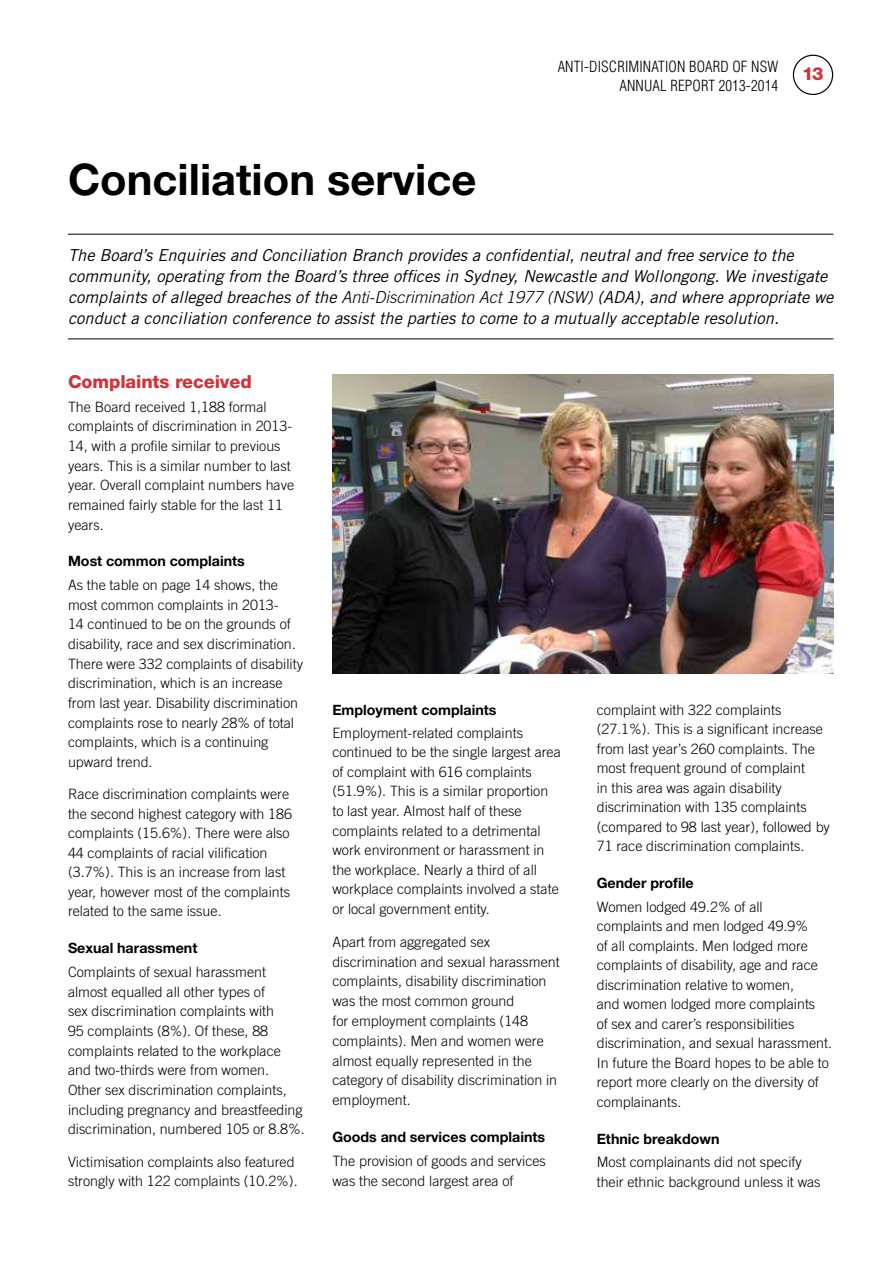
<style>
.page{position:relative;width:893px;height:1263px;background:#fff}
.page>*{position:absolute;margin:0;border:0;box-sizing:border-box;transform-origin:0 0}
.t1{font:700 43.5px "Helvetica Neue LT Std";color:#000}
.t2{font:800 18px "Helvetica Neue LT Std";letter-spacing:-.005em;color:#d13239}
.t3{font:italic 16.5px/21px "Trade Gothic LT Std";color:#000}
.t4{font:300 condensed 15px/19.5px "Helvetica LT Std";letter-spacing:.01em;color:#000;text-align:right}
.t5{font:300 14.25px/19.5px "Trade Gothic LT Std";color:#000}
.t6{font:700 14.25px "Helvetica Neue LT Std";color:#000}
.s1{font-weight:300}
</style>
<div class="page">
<div style="left:793px;top:55px;width:40px;height:40px;border:1px solid #000;border-radius:50%"></div>
<hr style="left:68px;top:234px;width:765px;height:1px;background:#000">
<hr style="left:68px;top:338px;width:765px;height:1px;background:#000">
<img style="left:332px;top:374px;width:501px;height:299px">
<h1 class="t1" style="left:68px;top:153px;width:410px">Conciliation service</h1>
<p class="t4" style="left:558px;top:56px;width:222px">ANTI-DISCRIMINATION BOARD OF NSW<br>ANNUAL REPORT 2013-2014</p>
<p class="t2" style="left:802px;top:63px;width:23px">13</p>
<p class="t3" style="left:68px;top:244px;width:767px">The Board’s Enquiries and Conciliation Branch provides a confidential, neutral and free service to the community, operating from the Board’s three offices in Sydney, Newcastle and Wollongong. We investigate complaints of alleged breaches of the <span class="s1">Anti-Discrimination Act 1977 (NSW)</span> (ADA), and where appropriate we conduct a conciliation conference to assist the parties to come to a mutually acceptable resolution.</p>
<p class="t2" style="left:68px;top:371px;width:185px">Complaints received</p>
<p class="t5" style="left:68px;top:397px;width:228px">The Board received 1,188 formal complaints of discrimination in 2013-<br>14, with a profile similar to previous years. This is a similar number to last year. Overall complaint numbers have remained fairly stable for the last 11 years.</p>
<p class="t6" style="left:68px;top:552px;width:178px">Most common complaints</p>
<p class="t5" style="left:68px;top:575px;width:236px">As the table on page 14 shows, the most common complaints in 2013-<br>14 continued to be on the grounds of disability, race and sex discrimination.<br>There were 332 complaints of disability discrimination, which is an increase from last year. Disability discrimination complaints rose to nearly 28% of total complaints, which is a continuing upward trend.</p>
<p class="t5" style="left:68px;top:784px;width:225px">Race discrimination complaints were the second highest category with 186 complaints (15.6%). There were also 44 complaints of racial vilification (3.7%). This is an increase from last year, however most of the complaints related to the same issue.</p>
<p class="t6" style="left:68px;top:939px;width:131px">Sexual harassment</p>
<p class="t5" style="left:68px;top:962px;width:238px">Complaints of sexual harassment almost equalled all other types of<br>sex discrimination complaints with<br>95 complaints (8%). Of these, 88 complaints related to the workplace and two-thirds were from women.<br>Other sex discrimination complaints, including pregnancy and breastfeeding discrimination, numbered 105 or 8.8%.</p>
<p class="t5" style="left:68px;top:1151px;width:231px">Victimisation complaints also featured strongly with 122 complaints (10.2%).</p>
<p class="t6" style="left:332px;top:701px;width:166px">Employment complaints</p>
<p class="t5" style="left:332px;top:723px;width:230px">Employment-related complaints continued to be the single largest area of complaint with 616 complaints (51.9%). This is a similar proportion to last year. Almost half of these complaints related to a detrimental work environment or harassment in the workplace. Nearly a third of all workplace complaints involved a state or local government entity.</p>
<p class="t5" style="left:332px;top:932px;width:229px">Apart from aggregated sex discrimination and sexual harassment complaints, disability discrimination was the most common ground<br>for employment complaints (148 complaints). Men and women were almost equally represented in the category of disability discrimination in employment.</p>
<p class="t6" style="left:332px;top:1128px;width:214px">Goods and services complaints</p>
<p class="t5" style="left:332px;top:1151px;width:215px">The provision of goods and services was the second largest area of</p>
<p class="t5" style="left:597px;top:700px;width:235px">complaint with 322 complaints (27.1%). This is a significant increase from last year’s 260 complaints. The most frequent ground of complaint<br>in this area was again disability discrimination with 135 complaints (compared to 98 last year), followed by 71 race discrimination complaints.</p>
<p class="t6" style="left:597px;top:874px;width:98px">Gender profile</p>
<p class="t5" style="left:597px;top:897px;width:237px">Women lodged 49.2% of all<br>complaints and men lodged 49.9%<br>of all complaints. Men lodged more complaints of disability, age and race discrimination relative to women,<br>and women lodged more complaints<br>of sex and carer’s responsibilities discrimination, and sexual harassment.<br>In future the Board hopes to be able to report more clearly on the diversity of complainants.</p>
<p class="t6" style="left:597px;top:1130px;width:124px">Ethnic breakdown</p>
<p class="t5" style="left:597px;top:1152px;width:225px">Most complainants did not specify their ethnic background unless it was</p>
</div>
